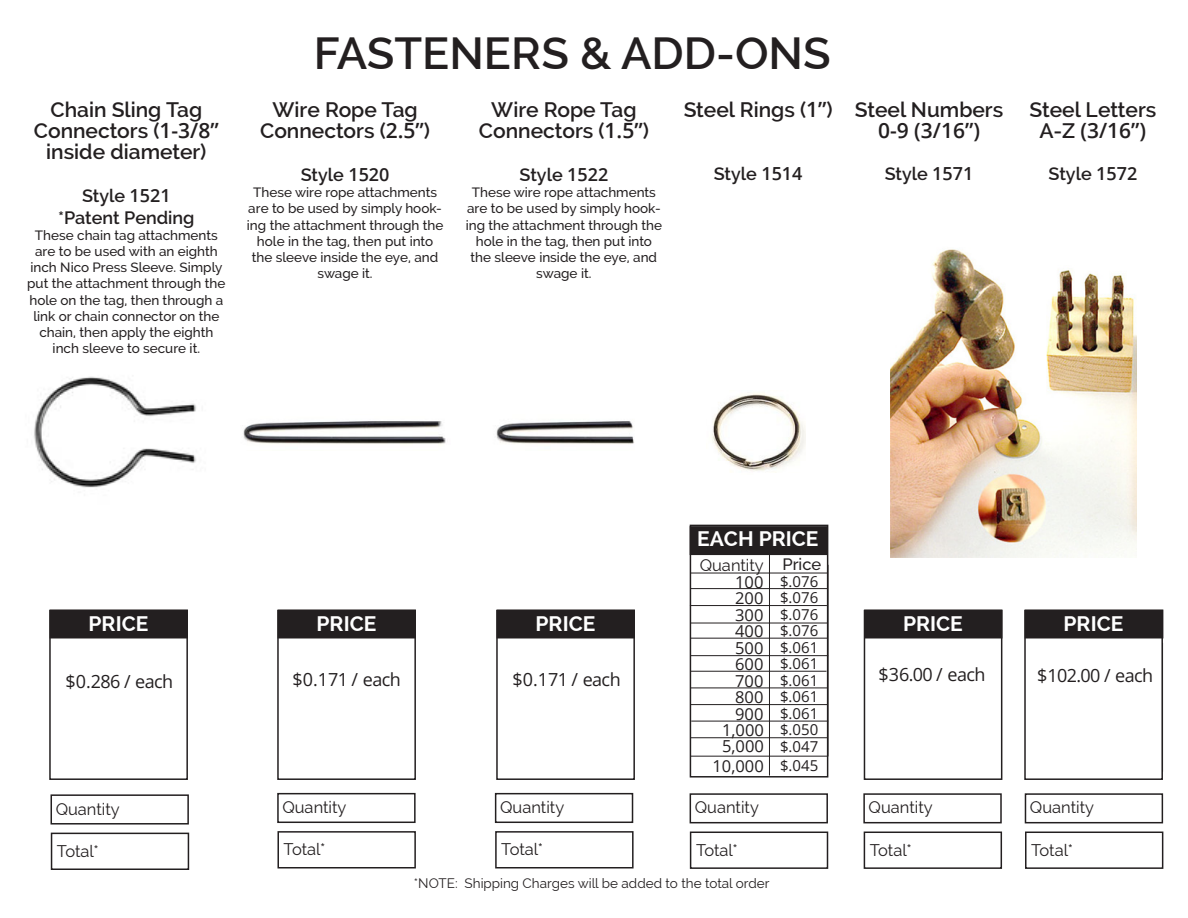
<style>
.page{position:relative;width:1188px;height:918px;background:#fff}
.page>*{position:absolute;margin:0;border:0;box-sizing:border-box;transform-origin:0 0}
.t1{font:600 45px "Raleway";color:#231f20}
.t2{font:600 21px/21px "Raleway";color:#231f20;text-align:center}
.t3{font:700 21px "Raleway";color:#fff}
.t4{font:600 18px "Raleway";color:#231f20}
.t5{font:18px "Open Sans";letter-spacing:-.035em;color:#231f20}
.t6{font:16.5px "Raleway";color:#231f20}
.t7{font:16.5px/19.2px "Open Sans";color:#231f20;text-align:center}
.t8{font:500 16.5px "Raleway";color:#231f20}
.t9{font:15px/16.5px "Open Sans";color:#221e1f;text-align:justify}
.t10{font:500 13.5px/16.2px "Raleway";color:#231f20;text-align:center}
.t11{font:13.5px "Raleway";color:#231f20}
.s1{font-family:"Open Sans"}
</style>
<div class="page">
<div style="left:690px;top:525px;width:138px;height:253px;border:2px solid #231f20"></div>
<div style="left:690px;top:527px;width:137px;height:27px;background:#231f20"></div>
<div style="left:690px;top:526px;width:138px;height:29px;border:2px solid #231f20"></div>
<hr style="left:691px;top:638px;width:137px;height:1px;background:#231f20">
<hr style="left:690px;top:655px;width:138px;height:1px;background:#231f20">
<hr style="left:690px;top:671px;width:137px;height:1px;background:#231f20">
<hr style="left:691px;top:688px;width:137px;height:1px;background:#231f20">
<hr style="left:691px;top:704px;width:136px;height:1px;background:#231f20">
<hr style="left:828px;top:565px;width:1px;height:191px;background:#231f20">
<hr style="left:769px;top:553px;width:1px;height:223px;background:#231f20">
<hr style="left:691px;top:573px;width:137px;height:1px;background:#231f20">
<div style="left:51px;top:833px;width:138px;height:37px;border:2px solid #231f20"></div>
<div style="left:51px;top:794px;width:138px;height:31px;border:2px solid #231f20"></div>
<hr style="left:690px;top:588px;width:137px;height:1px;background:#231f20">
<hr style="left:690px;top:605px;width:137px;height:1px;background:#231f20">
<hr style="left:691px;top:623px;width:137px;height:1px;background:#231f20">
<hr style="left:691px;top:721px;width:137px;height:1px;background:#231f20">
<hr style="left:690px;top:737px;width:137px;height:1px;background:#231f20">
<div style="left:865px;top:610px;width:137px;height:28px;background:#231f20"></div>
<div style="left:1025px;top:610px;width:138px;height:28px;background:#231f20"></div>
<div style="left:277px;top:831px;width:139px;height:37px;border:2px solid #231f20"></div>
<div style="left:277px;top:793px;width:139px;height:30px;border:2px solid #231f20"></div>
<div style="left:495px;top:831px;width:139px;height:37px;border:2px solid #231f20"></div>
<div style="left:495px;top:793px;width:138px;height:30px;border:2px solid #231f20"></div>
<div style="left:690px;top:832px;width:138px;height:37px;border:2px solid #231f20"></div>
<div style="left:690px;top:793px;width:138px;height:30px;border:2px solid #231f20"></div>
<div style="left:864px;top:832px;width:138px;height:37px;border:2px solid #231f20"></div>
<div style="left:863px;top:793px;width:139px;height:30px;border:2px solid #231f20"></div>
<div style="left:1025px;top:832px;width:138px;height:37px;border:2px solid #231f20"></div>
<div style="left:1025px;top:793px;width:138px;height:30px;border:2px solid #231f20"></div>
<img style="left:496px;top:421px;width:138px;height:23px">
<img style="left:34px;top:376px;width:162px;height:112px">
<img style="left:243px;top:421px;width:203px;height:24px">
<img style="left:712px;top:393px;width:94px;height:80px">
<img style="left:890px;top:249px;width:246px;height:309px">
<div style="left:864px;top:610px;width:138px;height:170px;border:2px solid #231f20"></div>
<div style="left:1024px;top:610px;width:139px;height:170px;border:2px solid #231f20"></div>
<hr style="left:691px;top:756px;width:137px;height:1px;background:#231f20">
<div style="left:497px;top:610px;width:137px;height:28px;background:#231f20"></div>
<div style="left:496px;top:610px;width:139px;height:170px;border:2px solid #231f20"></div>
<div style="left:278px;top:610px;width:137px;height:28px;background:#231f20"></div>
<div style="left:277px;top:610px;width:139px;height:170px;border:2px solid #231f20"></div>
<div style="left:50px;top:610px;width:137px;height:28px;background:#231f20"></div>
<div style="left:49px;top:610px;width:139px;height:170px;border:2px solid #231f20"></div>
<p class="t2" style="left:34px;top:99px;width:186px">Chain Sling Tag<br>Connectors (<span class="s1">1-3/8” </span>inside diameter)</p>
<p class="t4" style="left:82px;top:185px;width:90px">Style <span class="s1">1521</span></p>
<p class="t4" style="left:58px;top:207px;width:138px">*Patent Pending</p>
<p class="t10" style="left:27px;top:227px;width:200px">These chain tag attachments are to be used with an eighth inch Nico Press Sleeve. Simply put the attachment through the hole on the tag, then through a link or chain connector on the chain, then apply the eighth inch sleeve to secure it.</p>
<p class="t1" style="left:314px;top:28px;width:519px">FASTENERS &amp; ADD-ONS</p>
<p class="t2" style="left:273px;top:99px;width:147px">Wire Rope Tag</p>
<p class="t2" style="left:260px;top:120px;width:171px">Connectors (<span class="s1">2.5”</span>)</p>
<p class="t4" style="left:301px;top:164px;width:90px">Style <span class="s1">1520</span></p>
<p class="t10" style="left:247px;top:184px;width:198px">These wire rope attachments are to be used by simply hook&shy;ing the attachment through the hole in the tag, then put into the sleeve inside the eye, and swage it.</p>
<p class="t2" style="left:491px;top:99px;width:147px">Wire Rope Tag</p>
<p class="t2" style="left:479px;top:120px;width:171px">Connectors (<span class="s1">1.5”</span>)</p>
<p class="t4" style="left:520px;top:164px;width:90px">Style <span class="s1">1522</span></p>
<p class="t10" style="left:466px;top:184px;width:198px">These wire rope attachments are to be used by simply hook&shy;ing the attachment through the hole in the tag, then put into the sleeve inside the eye, and swage it.</p>
<p class="t2" style="left:684px;top:99px;width:150px">Steel Rings (<span class="s1">1”</span>)</p>
<p class="t4" style="left:714px;top:164px;width:90px">Style <span class="s1">1514</span></p>
<p class="t2" style="left:855px;top:99px;width:150px">Steel Numbers<br><span class="s1">0-9 (3/16”)</span></p>
<p class="t4" style="left:885px;top:164px;width:90px">Style <span class="s1">1571</span></p>
<p class="t2" style="left:1029px;top:99px;width:128px">Steel Letters<br>A-Z <span class="s1">(3/16”)</span></p>
<p class="t4" style="left:1049px;top:164px;width:90px">Style <span class="s1">1572</span></p>
<p class="t3" style="left:697px;top:527px;width:123px">EACH PRICE</p>
<p class="t6" style="left:700px;top:556px;width:66px">Quantity</p>
<p class="t8" style="left:782px;top:555px;width:40px">Price</p>
<p class="t7" style="left:735px;top:572px;width:30px">100</p>
<p class="t7" style="left:735px;top:588px;width:30px">200</p>
<p class="t7" style="left:735px;top:605px;width:30px">300</p>
<p class="t7" style="left:735px;top:621px;width:30px">400</p>
<p class="t7" style="left:735px;top:638px;width:30px">500</p>
<p class="t7" style="left:735px;top:654px;width:30px">600</p>
<p class="t7" style="left:735px;top:671px;width:30px">700</p>
<p class="t7" style="left:735px;top:687px;width:30px">800</p>
<p class="t7" style="left:735px;top:704px;width:30px">900</p>
<p class="t7" style="left:722px;top:720px;width:43px">1,000</p>
<p class="t9" style="left:780px;top:573px;width:40px">$.076 $.076 $.076 $.076 $.061 $.061 $.061 $.061 $.061 $.050 $.047</p>
<p class="t9" style="left:780px;top:757px;width:40px">$.045</p>
<h2 class="t3" style="left:89px;top:612px;width:61px">PRICE</h2>
<h2 class="t3" style="left:317px;top:612px;width:61px">PRICE</h2>
<h2 class="t3" style="left:536px;top:612px;width:61px">PRICE</h2>
<p class="t3" style="left:903px;top:612px;width:61px">PRICE</p>
<p class="t3" style="left:1064px;top:612px;width:61px">PRICE</p>
<h3 class="t5" style="left:66px;top:670px;width:109px">$0.286 / each</h3>
<h3 class="t5" style="left:293px;top:667px;width:110px">$0.171 / each</h3>
<h3 class="t5" style="left:513px;top:667px;width:110px">$0.171 / each</h3>
<h3 class="t5" style="left:879px;top:662px;width:108px">$36.00 / each</h3>
<h3 class="t5" style="left:1037px;top:663px;width:118px">$102.00 / each</h3>
<p class="t7" style="left:713px;top:736px;width:53px">5,000<br>10,000</p>
<p class="t6" style="left:56px;top:799px;width:66px">Quantity</p>
<p class="t6" style="left:57px;top:842px;width:43px">Total*</p>
<p class="t6" style="left:282px;top:798px;width:66px">Quantity</p>
<p class="t6" style="left:284px;top:840px;width:43px">Total*</p>
<p class="t6" style="left:500px;top:798px;width:66px">Quantity</p>
<p class="t6" style="left:501px;top:840px;width:43px">Total*</p>
<p class="t6" style="left:695px;top:798px;width:66px">Quantity</p>
<p class="t6" style="left:696px;top:840px;width:43px">Total*</p>
<p class="t11" style="left:414px;top:875px;width:357px">*NOTE: Shipping Charges will be added to the total order</p>
<p class="t6" style="left:869px;top:798px;width:66px">Quantity</p>
<p class="t6" style="left:870px;top:840px;width:43px">Total*</p>
<p class="t6" style="left:1030px;top:798px;width:66px">Quantity</p>
<p class="t6" style="left:1031px;top:840px;width:43px">Total*</p>
</div>
